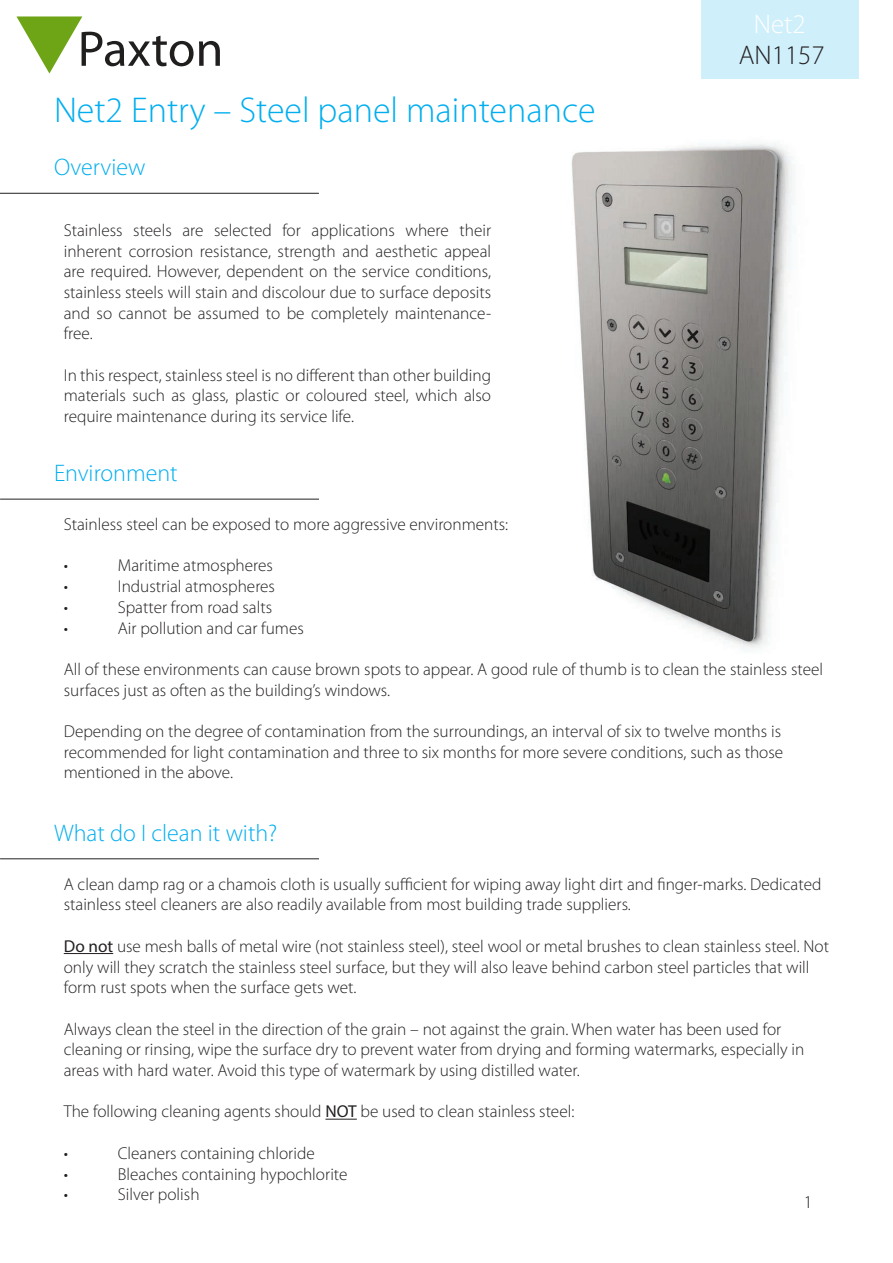
<style>
.page{position:relative;width:893px;height:1263px;background:#fff}
.page>*{position:absolute;margin:0;border:0;box-sizing:border-box;transform-origin:0 0}
.AN_Title{font:300 36px "Myriad Pro";color:#00aeef}
.AN_Title-2{font:300 27px "Myriad Pro";color:#231f20}
.AN_Title-3{font:300 27px "Myriad Pro";color:#fff}
.Section_title{font:300 24px "Myriad Pro";color:#00aeef}
.t1{font:300 18px "Myriad Pro";color:#231f20}
.Text_-_8pt{font:300 17.25px/20.7px "Myriad Pro";color:#231f20}
.Text_-_9pt{font:300 17.25px/20.7px "Myriad Pro";color:#231f20;text-align:justify}
.s1{font-weight:400}
</style>
<div class="page">
<svg style="left:16px;top:16px;width:145px;height:22px"></svg>
<img style="left:571px;top:59px;width:222px;height:589px">
<svg style="left:663px;top:588px;width:4px;height:4px"></svg>
<hr style="left:0;top:193px;width:319px;height:1px;background:#231f20">
<div style="left:702px;top:0;width:157px;height:79px;background:#cfeffb"></div>
<hr style="left:64px;top:953px;width:49px;height:1px;background:#231f20">
<hr style="left:325px;top:1119px;width:32px;height:1px;background:#231f20">
<hr style="left:0;top:499px;width:319px;height:1px;background:#231f20">
<hr style="left:0;top:858px;width:319px;height:1px;background:#231f20">
<p class="AN_Title-3" style="left:754px;top:8px;width:53px">Net2</p>
<p class="AN_Title" style="left:54px;top:89px;width:543px">Net2 Entry – Steel panel maintenance</p>
<p class="Section_title" style="left:54px;top:153px;width:93px">Overview</p>
<p class="Text_-_9pt" style="left:64px;top:220px;width:429px">Stainless steels are selected for applications where their inherent corrosion resistance, strength and aesthetic appeal are required. However, dependent on the service conditions, stainless steels will stain and discolour due to surface deposits and so cannot be assumed to be completely maintenance&shy;free.</p>
<p class="Text_-_9pt" style="left:64px;top:364px;width:429px">In this respect, stainless steel is no different than other building materials such as glass, plastic or coloured steel, which also require maintenance during its service life.</p>
<p class="Section_title" style="left:54px;top:459px;width:125px">Environment</p>
<p class="AN_Title-2" style="left:739px;top:39px;width:87px">AN1157</p>
<p class="Text_-_8pt" style="left:64px;top:514px;width:446px">Stainless steel can be exposed to more aggressive environments:</p>
<p class="Text_-_8pt" style="left:64px;top:555px;width:6px">•</p>
<p class="Text_-_8pt" style="left:118px;top:555px;width:157px">Maritime atmospheres</p>
<p class="Text_-_8pt" style="left:64px;top:576px;width:6px">•</p>
<p class="Text_-_8pt" style="left:118px;top:576px;width:159px">Industrial atmospheres</p>
<p class="Text_-_8pt" style="left:64px;top:596px;width:6px">•</p>
<p class="Text_-_8pt" style="left:118px;top:596px;width:156px">Spatter from road salts</p>
<p class="Text_-_8pt" style="left:64px;top:617px;width:6px">•</p>
<p class="Text_-_8pt" style="left:118px;top:617px;width:188px">Air pollution and car fumes</p>
<p class="Text_-_8pt" style="left:64px;top:659px;width:761px">All of these environments can cause brown spots to appear. A good rule of thumb is to clean the stainless steel surfaces just as often as the building’s windows.</p>
<p class="Text_-_8pt" style="left:64px;top:721px;width:719px">Depending on the degree of contamination from the surroundings, an interval of six to twelve months is</p>
<p class="Text_-_8pt" style="left:64px;top:741px;width:721px">recommended for light contamination and three to six months for more severe conditions, such as those</p>
<p class="Text_-_8pt" style="left:64px;top:762px;width:171px">mentioned in the above.</p>
<p class="Section_title" style="left:54px;top:818px;width:225px">What do I clean it with?</p>
<p class="Text_-_8pt" style="left:64px;top:873px;width:759px">A clean damp rag or a chamois cloth is usually sufficient for wiping away light dirt and finger-marks. Dedicated stainless steel cleaners are also readily available from most building trade suppliers.</p>
<p class="Text_-_8pt" style="left:64px;top:935px;width:767px"><span class="s1">Do not</span> use mesh balls of metal wire (not stainless steel), steel wool or metal brushes to clean stainless steel. Not only will they scratch the stainless steel surface, but they will also leave behind carbon steel particles that will form rust spots when the surface gets wet.</p>
<p class="Text_-_8pt" style="left:64px;top:1018px;width:719px">Always clean the steel in the direction of the grain – not against the grain. When water has been used for</p>
<p class="Text_-_8pt" style="left:64px;top:1039px;width:742px">cleaning or rinsing, wipe the surface dry to prevent water from drying and forming watermarks, especially in areas with hard water. Avoid this type of watermark by using distilled water.</p>
<p class="Text_-_8pt" style="left:64px;top:1101px;width:512px">The following cleaning agents should <span class="s1">NOT</span> be used to clean stainless steel:</p>
<p class="Text_-_8pt" style="left:64px;top:1142px;width:6px">•</p>
<p class="Text_-_8pt" style="left:118px;top:1142px;width:199px">Cleaners containing chloride</p>
<p class="Text_-_8pt" style="left:64px;top:1163px;width:6px">•</p>
<p class="Text_-_8pt" style="left:118px;top:1163px;width:231px">Bleaches containing hypochlorite</p>
<p class="Text_-_8pt" style="left:64px;top:1184px;width:6px">•</p>
<p class="Text_-_8pt" style="left:118px;top:1184px;width:83px">Silver polish</p>
<p class="t1" style="left:804px;top:1191px;width:10px">1</p>
</div>
